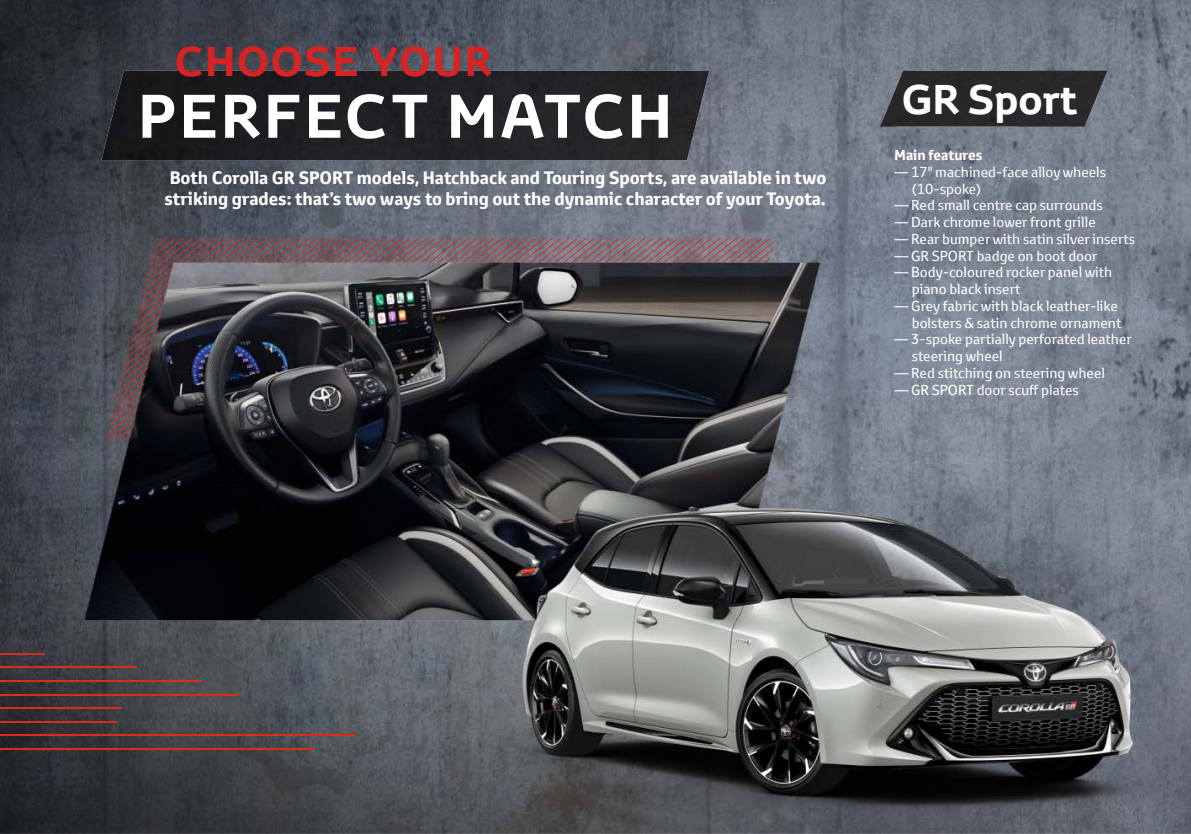
<style>
.page{position:relative;width:1191px;height:834px;background:#fff}
.page>*{position:absolute;margin:0;border:0;box-sizing:border-box;transform-origin:0 0}
.t1{font:700 59.5px "Toyota Display";letter-spacing:.06em;color:#fff}
.t2{font:700 40.25px "Toyota Display";letter-spacing:.06em;color:#d82322}
.t3{font:700 40.25px "Toyota Display";letter-spacing:.005em;color:#fff}
.t4{font:700 17.5px/21px "Toyota Text";color:#fff}
.t5{font:14px/16.8px "Toyota Text";color:#fff}
.t6{font:700 14px "Toyota Text";color:#fff}
</style>
<div class="page">
<img style="left:0;top:0;width:1191px;height:833px">
<svg style="left:85px;top:263px;width:734px;height:356px"></svg>
<img style="left:101px;top:71px;width:608px;height:89px">
<img style="left:880px;top:71px;width:227px;height:55px">
<svg style="left:342px;top:238px;width:9px;height:202px"></svg>
<svg style="left:359px;top:238px;width:9px;height:202px"></svg>
<svg style="left:376px;top:238px;width:8px;height:202px"></svg>
<svg style="left:384px;top:238px;width:9px;height:202px"></svg>
<svg style="left:393px;top:238px;width:8px;height:202px"></svg>
<svg style="left:401px;top:238px;width:8px;height:202px"></svg>
<svg style="left:409px;top:238px;width:9px;height:202px"></svg>
<svg style="left:418px;top:238px;width:8px;height:202px"></svg>
<svg style="left:426px;top:238px;width:8px;height:202px"></svg>
<svg style="left:434px;top:238px;width:9px;height:202px"></svg>
<svg style="left:443px;top:238px;width:8px;height:202px"></svg>
<svg style="left:451px;top:238px;width:9px;height:202px"></svg>
<svg style="left:460px;top:238px;width:8px;height:202px"></svg>
<svg style="left:468px;top:238px;width:8px;height:202px"></svg>
<svg style="left:476px;top:238px;width:9px;height:202px"></svg>
<svg style="left:485px;top:238px;width:8px;height:202px"></svg>
<svg style="left:493px;top:238px;width:8px;height:202px"></svg>
<svg style="left:501px;top:238px;width:9px;height:202px"></svg>
<svg style="left:510px;top:238px;width:8px;height:202px"></svg>
<svg style="left:518px;top:238px;width:9px;height:202px"></svg>
<svg style="left:527px;top:238px;width:8px;height:202px"></svg>
<svg style="left:535px;top:238px;width:8px;height:202px"></svg>
<svg style="left:543px;top:238px;width:9px;height:202px"></svg>
<svg style="left:552px;top:238px;width:8px;height:202px"></svg>
<svg style="left:560px;top:238px;width:8px;height:202px"></svg>
<svg style="left:568px;top:238px;width:9px;height:202px"></svg>
<svg style="left:577px;top:238px;width:8px;height:202px"></svg>
<svg style="left:585px;top:238px;width:190px;height:202px"></svg>
<hr style="left:0;top:666px;width:136px;height:2px;background:#dc2a1b">
<hr style="left:0;top:653px;width:45px;height:1px;background:#dc2a1b">
<hr style="left:0;top:693px;width:238px;height:2px;background:#dc2a1b">
<hr style="left:0;top:747px;width:315px;height:2px;background:#dc2a1b">
<hr style="left:0;top:707px;width:122px;height:1px;background:#dc2a1b">
<hr style="left:0;top:720px;width:117px;height:2px;background:#dc2a1b">
<hr style="left:0;top:680px;width:201px;height:1px;background:#dc2a1b">
<hr style="left:0;top:734px;width:356px;height:2px;background:#dc2a1b">
<h2 class="t2" style="left:175px;top:41px;width:318px">CHOOSE YOUR</h2>
<h1 class="t1" style="left:138px;top:86px;width:535px">PERFECT MATCH</h1>
<p class="t4" style="left:164px;top:167px;width:663px">Both Corolla GR SPORT models, Hatchback and Touring Sports, are available in two striking grades: that’s two ways to bring out the dynamic character of your Toyota.</p>
<h2 class="t3" style="left:902px;top:79px;width:177px">GR Sport</h2>
<p class="t6" style="left:894px;top:146px;width:90px">Main features</p>
<p class="t5" style="left:912px;top:163px;width:196px;text-indent:-17px">— 17" machined-face alloy wheels (10-spoke)</p>
<p class="t5" style="left:894px;top:197px;width:210px">— Red small centre cap surrounds</p>
<p class="t5" style="left:894px;top:213px;width:203px">— Dark chrome lower front grille</p>
<p class="t5" style="left:894px;top:230px;width:242px">— Rear bumper with satin silver inserts</p>
<p class="t5" style="left:894px;top:247px;width:205px">— GR SPORT badge on boot door</p>
<p class="t5" style="left:912px;top:264px;width:202px;text-indent:-17px">— Body-coloured rocker panel with piano black insert</p>
<p class="t5" style="left:894px;top:297px;width:228px;text-align:right">— Grey fabric with black leather-like bolsters &amp; satin chrome ornament</p>
<p class="t5" style="left:912px;top:330px;width:222px;text-indent:-17px">— 3-spoke partially perforated leather steering wheel</p>
<p class="t5" style="left:894px;top:364px;width:212px">— Red stitching on steering wheel</p>
<p class="t5" style="left:894px;top:381px;width:186px">— GR SPORT door scuff plates</p>
</div>
